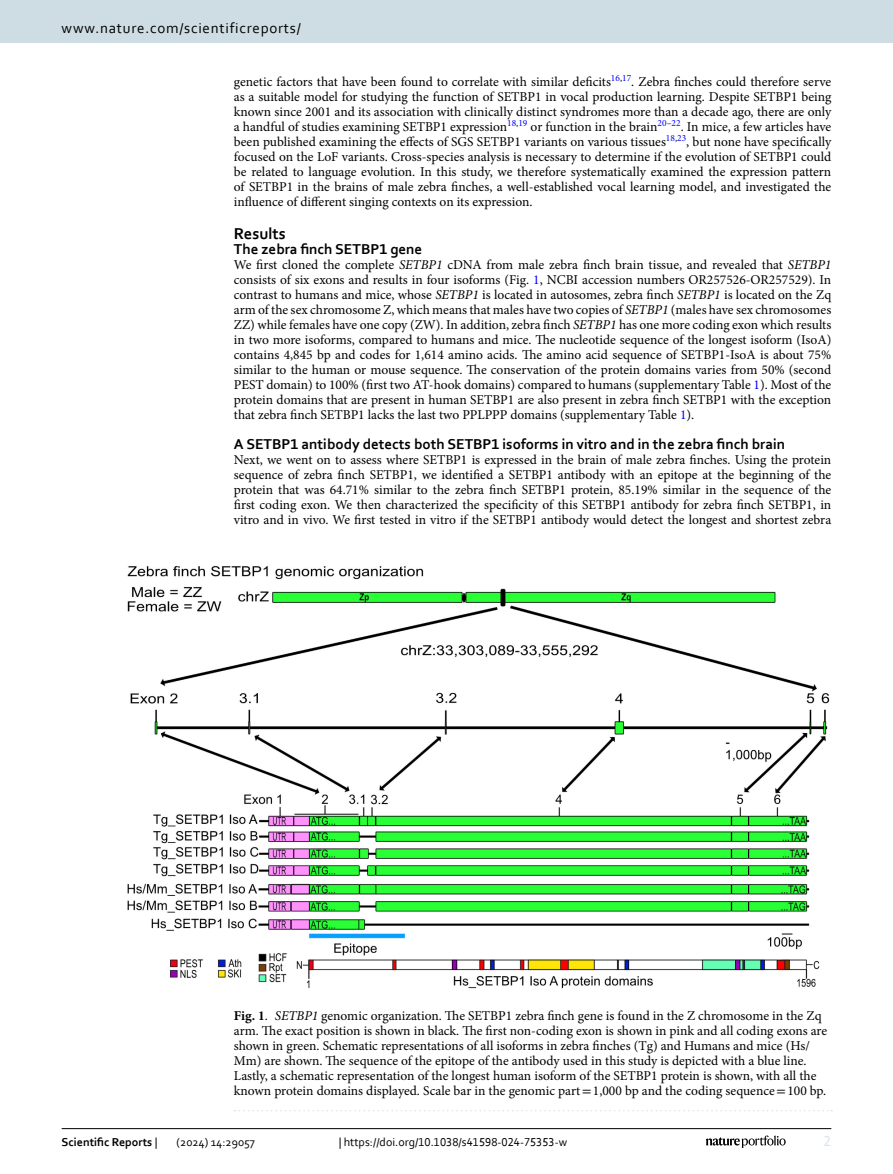
<style>
.page{position:relative;width:893px;height:1174px;background:#fff}
.page>*{position:absolute;margin:0;border:0;box-sizing:border-box;transform-origin:0 0}
.Head_1{font:700 16.5px "Corbel";color:#000}
.Head_2{font:700 15px "Corbel";color:#000}
.t1{font:15px "Corbel";letter-spacing:.05em;color:#000}
.Head_2_After_1{font:700 15px "Corbel";color:#000}
.t2{font:15px "Corbel";color:#d9e4eb}
.Body_Text{font:13.5px/15px "Minion Pro";letter-spacing:-.005em;color:#000;text-align:justify}
.Body_Text_Indent{font:13.5px/15px "Minion Pro";color:#000;text-align:justify}
.Figure_Caption{font:13.5px/15px "Minion Pro";letter-spacing:-.005em;color:#000}
.t3{font:12px "Corbel";color:#000}
.t4{font:700 12px "Corbel";color:#000}
.s1{font-style:italic}
.s2{color:#00f}
.s3{font-weight:700}
.s4{font-family:"STIX"}
.s5{font-weight:400}
</style>
<div class="page">
<img style="left:127px;top:566px;width:703px;height:423px">
<svg style="left:235px;top:1110px;width:597px;height:1px"></svg>
<hr style="left:62px;top:1128px;width:769px;height:1px;background:#000">
<svg style="left:706px;top:1135px;width:80px;height:12px"></svg>
<div style="left:0;top:0;width:893px;height:43px;background:#cedde4"></div>
<p class="t1" style="left:62px;top:18px;width:241px">www.nature.com/scientificreports/</p>
<p class="Body_Text_Indent" style="left:234px;top:74px;width:599px">genetic factors that have been found to correlate with similar deficits<sup>16</sup><sup>,</sup><sup>17</sup>. Zebra finches could therefore serve as a suitable model for studying the function of SETBP1 in vocal production learning. Despite SETBP1 being known since 2001 and its association with clinically distinct syndromes more than a decade ago, there are only a handful of studies examining SETBP1 expression<sup>18</sup><sup>,</sup><sup>19</sup> or function in the brain<sup>20</sup><sup>–</sup><sup>22</sup>. In mice, a few articles have been published examining the effects of SGS SETBP1 variants on various tissues<sup>18</sup><sup>,</sup><sup>23</sup>, but none have specifically focused on the LoF variants. Cross-species analysis is necessary to determine if the evolution of SETBP1 could be related to language evolution. In this study, we therefore systematically examined the expression pattern of SETBP1 in the brains of male zebra finches, a well-established vocal learning model, and investigated the influence of different singing contexts on its expression.</p>
<p class="Head_1" style="left:234px;top:223px;width:53px">Results</p>
<p class="Head_2_After_1" style="left:234px;top:239px;width:190px">The zebra finch SETBP1 gene</p>
<p class="Body_Text" style="left:234px;top:257px;width:599px">We first cloned the complete <span class="s1">SETBP1</span> cDNA from male zebra finch brain tissue, and revealed that <span class="s1">SETBP1 </span>consists of six exons and results in four isoforms (Fig. <span class="s2">1</span>, NCBI accession numbers OR257526-OR257529). In contrast to humans and mice, whose <span class="s1">SETBP1</span> is located in autosomes, zebra finch <span class="s1">SETBP1</span> is located on the Zq arm of the sex chromosome Z, which means that males have two copies of <span class="s1">SETBP1</span> (males have sex chromosomes ZZ) while females have one copy (ZW). In addition, zebra finch <span class="s1">SETBP1</span> has one more coding exon which results in two more isoforms, compared to humans and mice. The nucleotide sequence of the longest isoform (IsoA) contains 4,845 bp and codes for 1,614 amino acids. The amino acid sequence of SETBP1-IsoA is about 75% similar to the human or mouse sequence. The conservation of the protein domains varies from 50% (second PEST domain) to 100% (first two AT-hook domains) compared to humans (supplementary Table <span class="s2">1</span>). Most of the protein domains that are present in human SETBP1 are also present in zebra finch SETBP1 with the exception that zebra finch SETBP1 lacks the last two PPLPPP domains (supplementary Table <span class="s2">1</span>).</p>
<p class="Head_2" style="left:234px;top:434px;width:553px">A SETBP1 antibody detects both SETBP1 isoforms in vitro and in the zebra finch brain</p>
<p class="Body_Text" style="left:234px;top:452px;width:599px">Next, we went on to assess where SETBP1 is expressed in the brain of male zebra finches. Using the protein sequence of zebra finch SETBP1, we identified a SETBP1 antibody with an epitope at the beginning of the protein that was 64.71% similar to the zebra finch SETBP1 protein, 85.19% similar in the sequence of the first coding exon. We then characterized the specificity of this SETBP1 antibody for zebra finch SETBP1, in vitro and in vivo. We first tested in vitro if the SETBP1 antibody would detect the longest and shortest zebra</p>
<p class="Figure_Caption" style="left:234px;top:1008px;width:595px"><span class="s3">Fig. 1</span>. <span class="s1">SETBP1</span> genomic organization. The SETBP1 zebra finch gene is found in the Z chromosome in the Zq arm. The exact position is shown in black. The first non-coding exon is shown in pink and all coding exons are shown in green. Schematic representations of all isoforms in zebra finches (Tg) and Humans and mice (Hs/ Mm) are shown. The sequence of the epitope of the antibody used in this study is depicted with a blue line.<br>Lastly, a schematic representation of the longest human isoform of the SETBP1 protein is shown, with all the known protein domains displayed. Scale bar in the genomic part<span class="s4">=</span>1,000 bp and the coding sequence<span class="s4">=</span>100 bp.</p>
<p class="t4" style="left:62px;top:1134px;width:97px">Scientific Reports <span class="s5">|</span></p>
<p class="t3" style="left:177px;top:1134px;width:80px">(2024) 14:29057</p>
<p class="t3" style="left:339px;top:1134px;width:230px">| https://doi.org/10.1038/s41598-024-75353-w</p>
<p class="t2" style="left:824px;top:1132px;width:9px">2</p>
</div>
